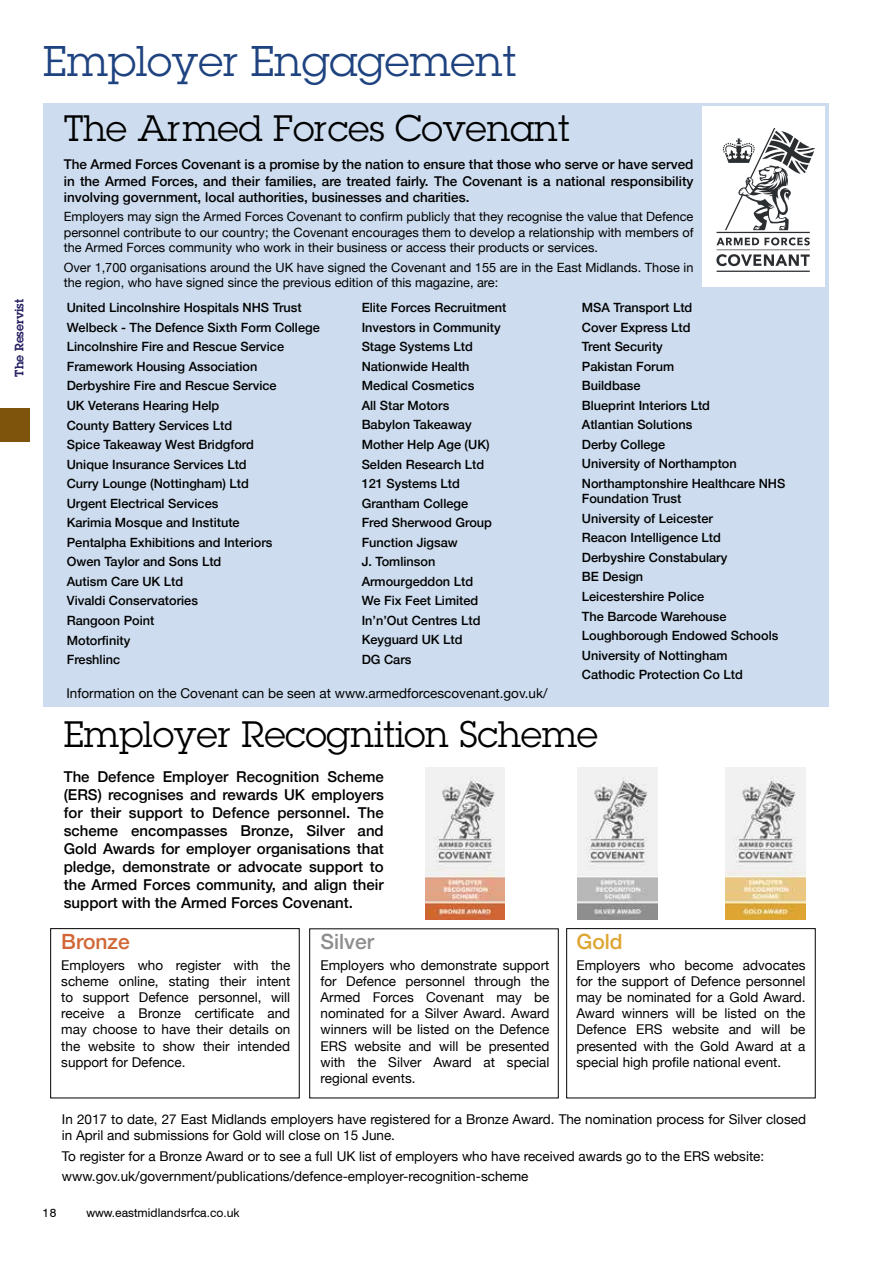
<style>
.page{position:relative;width:893px;height:1263px;background:#fff}
.page>*{position:absolute;margin:0;border:0;box-sizing:border-box;transform-origin:0 0}
.t1{font:42px "Lubalin Graph";color:#1e4380}
.t2{font:36px "Lubalin Graph";color:#000}
.t3{font:500 21px "Helvetica Neue";color:#d16735}
.t4{font:500 21px "Helvetica Neue";color:#8d8f8e}
.t5{font:500 21px "Helvetica Neue";color:#dea532}
.t6{font:500 15px/18px "Helvetica Neue";color:#000;text-align:justify}
.t7{font:13.5px/16.2px "Helvetica Neue";color:#000;text-align:justify}
.t8{font:500 13.5px/16.2px "Helvetica Neue";color:#000;text-align:justify}
.t9{font:500 12.75px/19.5px "Helvetica Neue";color:#000}
.t10{font:12.75px/15.3px "Helvetica Neue";color:#000;text-align:justify}
.t11{font:12px "Swiss 721 BT";color:#000}
.t12{font:600 12px "Lubalin Graph";color:#241f61}
</style>
<div class="page">
<div style="left:0;top:408px;width:30px;height:33px;background:#7e530c"></div>
<div style="left:43px;top:103px;width:786px;height:604px;background:#cdddef"></div>
<div style="left:702px;top:107px;width:122px;height:180px;background:#fff"></div>
<svg style="left:716px;top:128px;width:99px;height:144px"></svg>
<hr style="left:717px;top:250px;width:93px;height:1px;background:#2b2e31">
<img style="left:425px;top:767px;width:79px;height:153px">
<img style="left:578px;top:767px;width:79px;height:153px">
<img style="left:726px;top:767px;width:79px;height:153px">
<div style="left:50px;top:928px;width:249px;height:170px;border:1px solid #000"></div>
<div style="left:566px;top:928px;width:249px;height:170px;border:1px solid #000"></div>
<p class="t12" style="left:11px;top:377px;width:79px;rotate:-90deg">The Reservist</p>
<h1 class="t1" style="left:43px;top:35px;width:474px">Employer Engagement</h1>
<h2 class="t2" style="left:64px;top:106px;width:507px">The Armed Forces Covenant</h2>
<p class="t8" style="left:64px;top:155px;width:631px">The Armed Forces Covenant is a promise by the nation to ensure that those who serve or have served in the Armed Forces, and their families, are treated fairly. The Covenant is a national responsibility involving government, local authorities, businesses and charities.</p>
<p class="t10" style="left:64px;top:210px;width:631px">Employers may sign the Armed Forces Covenant to confirm publicly that they recognise the value that Defence personnel contribute to our country; the Covenant encourages them to develop a relationship with members of the Armed Forces community who work in their business or access their products or services.</p>
<p class="t10" style="left:64px;top:260px;width:631px">Over 1,700 organisations around the UK have signed the Covenant and 155 are in the East Midlands. Those in the region, who have signed since the previous edition of this magazine, are:</p>
<p class="t9" style="left:67px;top:297px;width:254px">United Lincolnshire Hospitals NHS Trust<br>Welbeck - The Defence Sixth Form College<br>Lincolnshire Fire and Rescue Service<br>Framework Housing Association<br>Derbyshire Fire and Rescue Service<br>UK Veterans Hearing Help<br>County Battery Services Ltd<br>Spice Takeaway West Bridgford<br>Unique Insurance Services Ltd<br>Curry Lounge (Nottingham) Ltd<br>Urgent Electrical Services<br>Karimia Mosque and Institute<br>Pentalpha Exhibitions and Interiors<br>Owen Taylor and Sons Ltd<br>Autism Care UK Ltd<br>Vivaldi Conservatories<br>Rangoon Point<br>Motorfinity<br>Freshlinc</p>
<p class="t9" style="left:362px;top:297px;width:146px">Elite Forces Recruitment<br>Investors in Community<br>Stage Systems Ltd<br>Nationwide Health<br>Medical Cosmetics<br>All Star Motors<br>Babylon Takeaway<br>Mother Help Age (UK)<br>Selden Research Ltd<br>121 Systems Ltd<br>Grantham College<br>Fred Sherwood Group<br>Function Jigsaw<br>J. Tomlinson<br>Armourgeddon Ltd<br>We Fix Feet Limited<br>In’n’Out Centres Ltd<br>Keyguard UK Ltd<br>DG Cars</p>
<p class="t9" style="left:582px;top:297px;width:205px">MSA Transport Ltd<br>Cover Express Ltd<br>Trent Security<br>Pakistan Forum<br>Buildbase<br>Blueprint Interiors Ltd<br>Atlantian Solutions<br>Derby College<br>University of Northampton<br>Northamptonshire Healthcare NHS</p>
<p class="t9" style="left:582px;top:488px;width:198px">Foundation Trust<br>University of Leicester<br>Reacon Intelligence Ltd<br>Derbyshire Constabulary<br>BE Design<br>Leicestershire Police<br>The Barcode Warehouse<br>Loughborough Endowed Schools<br>University of Nottingham<br>Cathodic Protection Co Ltd</p>
<p class="t7" style="left:66px;top:685px;width:483px">Information on the Covenant can be seen at www.armedforcescovenant.gov.uk/</p>
<h2 class="t2" style="left:64px;top:711px;width:536px">Employer Recognition Scheme</h2>
<p class="t6" style="left:64px;top:766px;width:321px">The Defence Employer Recognition Scheme (ERS) recognises and rewards UK employers for their support to Defence personnel. The scheme encompasses Bronze, Silver and Gold Awards for employer organisations that pledge, demonstrate or advocate support to the Armed Forces community, and align their support with the Armed Forces Covenant.</p>
<h3 class="t3" style="left:61px;top:925px;width:70px">Bronze</h3>
<p class="t7" style="left:61px;top:957px;width:230px">Employers who register with the scheme online, stating their intent to support Defence personnel, will receive a Bronze certificate and may choose to have their details on the website to show their intended support for Defence.</p>
<h3 class="t4" style="left:320px;top:925px;width:55px">Silver</h3>
<p class="t7" style="left:320px;top:957px;width:230px">Employers who demonstrate support for Defence personnel through the Armed Forces Covenant may be nominated for a Silver Award. Award winners will be listed on the Defence ERS website and will be presented with the Silver Award at special regional events.</p>
<h3 class="t5" style="left:576px;top:925px;width:48px">Gold</h3>
<p class="t7" style="left:576px;top:957px;width:230px">Employers who become advocates for the support of Defence personnel may be nominated for a Gold Award.<br>Award winners will be listed on the Defence ERS website and will be presented with the Gold Award at a special high profile national event.</p>
<p class="t7" style="left:62px;top:1112px;width:746px">In 2017 to date, 27 East Midlands employers have registered for a Bronze Award. The nomination process for Silver closed in April and submissions for Gold will close on 15 June.</p>
<p class="t7" style="left:62px;top:1146px;width:704px;line-height:20.4px">To register for a Bronze Award or to see a full UK list of employers who have received awards go to the ERS website: www.gov.uk/government/publications/defence-employer-recognition-scheme</p>
<p class="t11" style="left:43px;top:1205px;width:15px">18</p>
<p class="t11" style="left:86px;top:1205px;width:155px">www.eastmidlandsrfca.co.uk</p>
</div>
